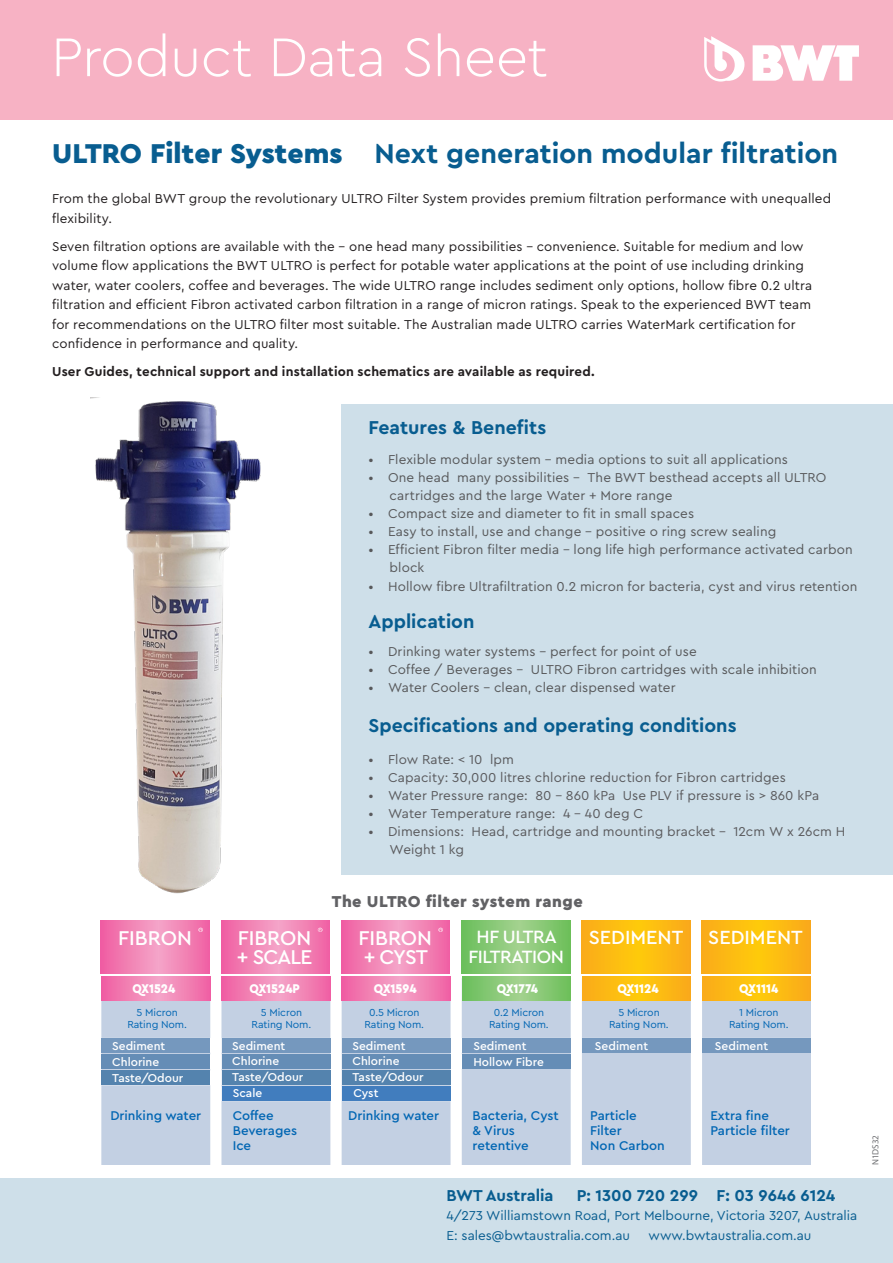
<style>
.page{position:relative;width:893px;height:1263px;background:#fff}
.page>*{position:absolute;margin:0;border:0;box-sizing:border-box;transform-origin:0 0}
.t1{font:300 57px "Cera PRO";letter-spacing:-.01em;color:#fff}
.t2{font:700 28.5px "Cera PRO";color:#085d90}
.t3{font:500 20.85px/18.6px "Cera PRO";color:#fff}
.t4{font:500 19.95px "Cera PRO";color:#fff}
.t5{font:700 19.5px "Cera PRO";color:#085d90}
.t6{font:500 18.6px/19.8px "Cera PRO";letter-spacing:-.025em;color:#fff;text-align:center}
.t7{font:700 16.5px "Cera PRO";color:#085d90}
.t8{font:900 16.5px "Cera PRO";letter-spacing:.03em;color:#616164}
.t9{font:13.5px/19.5px "Cera PRO";letter-spacing:.01em;color:#231f20}
.t10{font:13.5px/18px "Cera PRO";letter-spacing:.01em;color:#57585a}
.t11{font:13.5px/18px "Cera PRO";letter-spacing:.01em;color:#5a5a5d}
.t12{font:13.5px/19.5px "Cera PRO";color:#085d90}
.t13{font:700 13.5px "Cera PRO";letter-spacing:.015em;color:#231f20}
.t14{font:500 13.35px/14.5px "Cera PRO";color:#0166b3}
.t15{font:900 13.35px "Cera PRO";color:#fff;scale:.91 1}
.t16{font:500 12px/15.9px "Cera PRO";color:#fff}
.t17{font:10.65px/12px "Cera PRO";letter-spacing:-.01em;color:#0166b3;text-align:center}
.t18{font:9px "Myriad Pro";color:#6f7073}
.s1{font-weight:900}
</style>
<div class="page">
<div style="left:0;top:0;width:893px;height:119px;background:#f7b2c4"></div>
<div style="left:0;top:1178px;width:893px;height:85px;background:#cedfe9"></div>
<svg style="left:753px;top:45px;width:106px;height:36px"></svg>
<svg style="left:704px;top:36px;width:40px;height:46px"></svg>
<div style="left:341px;top:405px;width:552px;height:470px;background:#cedfe9"></div>
<img style="left:90px;top:397px;width:171px;height:497px">
<svg style="left:101px;top:921px;width:109px;height:53px;background:#f182b4"></svg>
<svg style="left:221px;top:921px;width:109px;height:53px;background:#f182b4"></svg>
<svg style="left:461px;top:921px;width:109px;height:53px;background:#86c874"></svg>
<svg style="left:341px;top:921px;width:109px;height:53px;background:#f182b4"></svg>
<svg style="left:581px;top:921px;width:109px;height:53px;background:#fcba12"></svg>
<svg style="left:702px;top:921px;width:108px;height:53px;background:#fcba12"></svg>
<svg style="left:198px;top:928px;width:5px;height:4px"></svg>
<svg style="left:318px;top:928px;width:5px;height:4px"></svg>
<svg style="left:438px;top:928px;width:5px;height:4px"></svg>
<div style="left:101px;top:978px;width:109px;height:186px;background:#c3d0e3"></div>
<div style="left:221px;top:978px;width:109px;height:186px;background:#c3d0e3"></div>
<div style="left:342px;top:1001px;width:109px;height:163px;background:#c3d0e3"></div>
<div style="left:462px;top:1001px;width:109px;height:163px;background:#c3d0e3"></div>
<div style="left:582px;top:1001px;width:109px;height:163px;background:#c3d0e3"></div>
<div style="left:702px;top:1001px;width:109px;height:163px;background:#c3d0e3"></div>
<svg style="left:102px;top:976px;width:108px;height:25px;background:#f182b5"></svg>
<svg style="left:222px;top:976px;width:108px;height:25px;background:#f282b5"></svg>
<svg style="left:462px;top:976px;width:109px;height:25px;background:#86c874"></svg>
<svg style="left:342px;top:976px;width:109px;height:25px;background:#f182b4"></svg>
<svg style="left:582px;top:976px;width:109px;height:25px;background:#fcba12"></svg>
<svg style="left:702px;top:976px;width:109px;height:25px;background:#fcba12"></svg>
<div style="left:102px;top:1038px;width:108px;height:15px;background:#7598be"></div>
<div style="left:102px;top:1054px;width:108px;height:15px;background:#658db6"></div>
<div style="left:102px;top:1070px;width:108px;height:15px;background:#5483ae"></div>
<div style="left:342px;top:1038px;width:109px;height:14px;background:#7598be"></div>
<div style="left:342px;top:1054px;width:109px;height:15px;background:#658db6"></div>
<div style="left:342px;top:1070px;width:109px;height:15px;background:#5483ae"></div>
<div style="left:342px;top:1086px;width:109px;height:15px;background:#417dbe"></div>
<div style="left:222px;top:1038px;width:108px;height:14px;background:#7598be"></div>
<div style="left:222px;top:1054px;width:108px;height:15px;background:#658db6"></div>
<div style="left:222px;top:1086px;width:108px;height:15px;background:#417dbe"></div>
<div style="left:222px;top:1070px;width:108px;height:15px;background:#5483ae"></div>
<div style="left:462px;top:1038px;width:109px;height:14px;background:#7598be"></div>
<div style="left:462px;top:1054px;width:109px;height:15px;background:#658db6"></div>
<div style="left:582px;top:1038px;width:109px;height:14px;background:#7598be"></div>
<div style="left:702px;top:1038px;width:109px;height:14px;background:#7598be"></div>
<h1 class="t1" style="left:51px;top:19px;width:498px">Product Data Sheet</h1>
<p class="t2" style="left:52px;top:134px;width:788px"><span class="s1">ULTRO Filter Systems</span> Next generation modular filtration</p>
<p class="t9" style="left:52px;top:188px;width:780px">From the global BWT group the revolutionary ULTRO Filter System provides premium filtration performance with unequalled flexibility.</p>
<p class="t9" style="left:52px;top:236px;width:761px">Seven filtration options are available with the - one head many possibilities - convenience. Suitable for medium and low volume flow applications the BWT ULTRO is perfect for potable water applications at the point of use including drinking water, water coolers, coffee and beverages. The wide ULTRO range includes sediment only options, hollow fibre 0.2 ultra filtration and efficient Fibron activated carbon filtration in a range of micron ratings. Speak to the experienced BWT team for recommendations on the ULTRO filter most suitable. The Australian made ULTRO carries WaterMark certification for confidence in performance and quality.</p>
<p class="t13" style="left:52px;top:363px;width:544px">User Guides, technical support and installation schematics are available as required.</p>
<p class="t5" style="left:368px;top:414px;width:179px">Features &amp; Benefits</p>
<p class="t10" style="left:368px;top:450px;width:421px">• Flexible modular system – media options to suit all applications</p>
<p class="t10" style="left:389px;top:468px;width:438px;text-indent:-21px">• One head many possibilities - The BWT besthead accepts all ULTRO cartridges and the large Water + More range</p>
<p class="t10" style="left:368px;top:504px;width:327px">• Compact size and diameter to fit in small spaces</p>
<p class="t10" style="left:368px;top:522px;width:409px">• Easy to install, use and change – positive o ring screw sealing</p>
<p class="t10" style="left:389px;top:540px;width:465px;text-indent:-21px">• Efficient Fibron filter media – long life high performance activated carbon block</p>
<p class="t10" style="left:368px;top:577px;width:490px">• Hollow fibre Ultrafiltration 0.2 micron for bacteria, cyst and virus retention</p>
<p class="t5" style="left:368px;top:608px;width:108px">Application</p>
<p class="t10" style="left:368px;top:642px;width:330px">• Drinking water systems – perfect for point of use</p>
<p class="t10" style="left:368px;top:660px;width:450px">• Coffee / Beverages - ULTRO Fibron cartridges with scale inhibition</p>
<p class="t10" style="left:368px;top:678px;width:309px">• Water Coolers – clean, clear dispensed water</p>
<p class="t5" style="left:368px;top:713px;width:370px">Specifications and operating conditions</p>
<p class="t11" style="left:368px;top:749px;width:147px">• Flow Rate: &lt; 10 lpm</p>
<p class="t11" style="left:368px;top:767px;width:419px">• Capacity: 30,000 litres chlorine reduction for Fibron cartridges</p>
<p class="t11" style="left:368px;top:785px;width:452px">• Water Pressure range: 80 – 860 kPa Use PLV if pressure is &gt; 860 kPa</p>
<p class="t11" style="left:368px;top:803px;width:276px">• Water Temperature range: 4 – 40 deg C</p>
<p class="t11" style="left:389px;top:821px;width:457px;text-indent:-21px">• Dimensions: Head, cartridge and mounting bracket - 12cm W x 26cm H<br>Weight 1 kg</p>
<p class="t8" style="left:332px;top:891px;width:252px">The ULTRO filter system range</p>
<p class="t3" style="left:118px;top:928px;width:75px">FIBRON</p>
<p class="t3" style="left:237px;top:928px;width:77px">FIBRON + SCALE</p>
<p class="t3" style="left:358px;top:928px;width:75px">FIBRON + CYST</p>
<p class="t6" style="left:468px;top:926px;width:97px">HF ULTRA<br>FILTRATION</p>
<p class="t4" style="left:589px;top:924px;width:216px">SEDIMENT SEDIMENT</p>
<p class="t15" style="left:132px;top:979px;width:49px">QX1524</p>
<p class="t15" style="left:249px;top:979px;width:57px">QX1524P</p>
<p class="t15" style="left:374px;top:979px;width:48px">QX1594</p>
<p class="t15" style="left:497px;top:979px;width:47px">QX1774</p>
<p class="t15" style="left:618px;top:979px;width:47px">QX1124</p>
<p class="t15" style="left:739px;top:979px;width:44px">QX1114</p>
<p class="t17" style="left:127px;top:1006px;width:61px">5 Micron<br>Rating Nom.</p>
<p class="t17" style="left:252px;top:1006px;width:61px">5 Micron<br>Rating Nom.</p>
<p class="t17" style="left:364px;top:1006px;width:61px">0.5 Micron<br>Rating Nom.</p>
<p class="t17" style="left:609px;top:1006px;width:61px">5 Micron<br>Rating Nom.</p>
<p class="t17" style="left:729px;top:1006px;width:61px">1 Micron<br>Rating Nom.</p>
<p class="t17" style="left:489px;top:1006px;width:61px">0.2 Micron<br>Rating Nom.</p>
<p class="t16" style="left:232px;top:1037px;width:73px">Sediment<br>Chlorine<br>Taste/Odour<br>Scale</p>
<p class="t16" style="left:112px;top:1037px;width:73px">Sediment<br>Chlorine<br>Taste/Odour</p>
<p class="t14" style="left:110px;top:1108px;width:92px">Drinking water</p>
<p class="t14" style="left:348px;top:1108px;width:92px">Drinking water</p>
<p class="t14" style="left:472px;top:1108px;width:88px">Bacteria, Cyst &amp; Virus retentive</p>
<p class="t14" style="left:590px;top:1108px;width:76px">Particle<br>Filter<br>Non Carbon</p>
<p class="t14" style="left:710px;top:1108px;width:81px">Extra fine<br>Particle filter</p>
<p class="t16" style="left:352px;top:1037px;width:55px">Sediment</p>
<p class="t16" style="left:595px;top:1037px;width:55px">Sediment</p>
<p class="t16" style="left:715px;top:1037px;width:55px">Sediment</p>
<p class="t16" style="left:352px;top:1053px;width:73px">Chlorine<br>Taste/Odour</p>
<p class="t16" style="left:473px;top:1037px;width:72px">Sediment<br>Hollow Fibre</p>
<p class="t16" style="left:353px;top:1085px;width:27px">Cyst</p>
<p class="t14" style="left:233px;top:1108px;width:66px">Coffee<br>Beverages<br>Ice</p>
<p class="t7" style="left:446px;top:1184px;width:109px">BWT Australia</p>
<p class="t7" style="left:577px;top:1184px;width:260px">P: 1300 720 299 F: 03 9646 6124</p>
<p class="t12" style="left:446px;top:1205px;width:412px">4/273 Williamstown Road, Port Melbourne, Victoria 3207, Australia<br>E: sales@bwtaustralia.com.au</p>
<p class="t12" style="left:649px;top:1225px;width:164px">www.bwtaustralia.com.au</p>
<p class="t18" style="left:870px;top:1165px;width:32px;rotate:-90deg">N1DS32</p>
</div>
